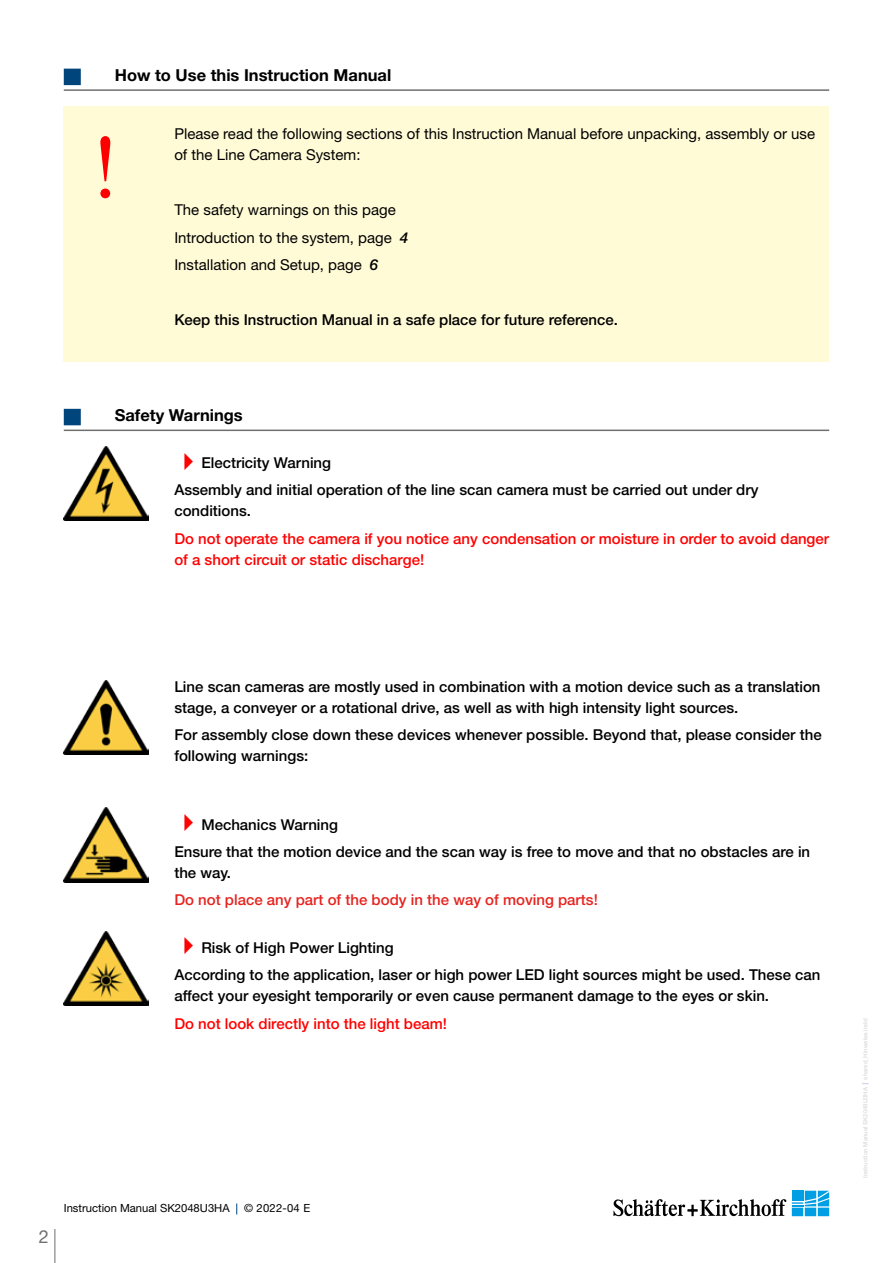
<style>
.page{position:relative;width:893px;height:1263px;background:#fff}
.page>*{position:absolute;margin:0;border:0;box-sizing:border-box;transform-origin:0 0}
.t1{font:90px "Times New Roman";color:#f00}
.t2{font:18px "Helvetica Neue";color:#706f6f}
.t3{font:700 16.5px "Helvetica Neue";color:#000}
.t4{font:500 15px/27.3px "Helvetica Neue";color:#000}
.t5{font:15px/27.3px "Helvetica Neue";color:#000}
.t6{font:500 15px/21px "Helvetica Neue";color:#f00}
.t7{font:500 15px "Helvetica Neue";color:#e52420}
.t8{font:11.25px "Helvetica Neue";color:#000}
.t9{font:500 6px "Helvetica Neue";color:#dadada}
.s1{font-weight:500;font-style:italic}
.s2{color:#f00}
</style>
<div class="page">
<svg style="left:792px;top:1206px;width:37px;height:10px"></svg>
<div style="left:792px;top:1208px;width:11px;height:8px;background:#009fe3"></div>
<div style="left:805px;top:1207px;width:11px;height:9px;background:#009fe3"></div>
<div style="left:818px;top:1207px;width:11px;height:9px;background:#009fe3"></div>
<svg style="left:792px;top:1191px;width:37px;height:15px"></svg>
<svg style="left:613px;top:1199px;width:173px;height:17px"></svg>
<hr style="left:55px;top:1229px;width:1px;height:34px;background:#706f6f">
<div style="left:64px;top:69px;width:17px;height:16px;background:#00457b"></div>
<hr style="left:64px;top:89px;width:765px;height:2px;background:#706f6f">
<div style="left:64px;top:409px;width:17px;height:16px;background:#00457b"></div>
<hr style="left:64px;top:430px;width:765px;height:1px;background:#706f6f">
<div style="left:64px;top:106px;width:765px;height:255px;background:#fffbd7"></div>
<img style="left:64px;top:808px;width:85px;height:74px">
<img style="left:64px;top:446px;width:85px;height:75px">
<img style="left:64px;top:680px;width:85px;height:75px">
<img style="left:64px;top:931px;width:85px;height:75px">
<p class="t3" style="left:115px;top:65px;width:278px">How to Use this Instruction Manual</p>
<h1 class="t1" style="left:90px;top:103px;width:31px">!</h1>
<p class="t5" style="left:174px;top:123px;width:642px;line-height:21px">Please read the following sections of this Instruction Manual before unpacking, assembly or use of the Line Camera System:</p>
<p class="t5" style="left:174px;top:196px;width:235px">The safety warnings on this page<br>Introduction to the system, page <span class="s1">4<br></span>Installation and Setup, page <span class="s1">6</span></p>
<p class="t4" style="left:174px;top:306px;width:445px">Keep this Instruction Manual in a safe place for future reference.</p>
<p class="t3" style="left:115px;top:405px;width:130px">Safety Warnings</p>
<p class="t4" style="left:174px;top:449px;width:586px"><span class="s2">✔</span>Electricity Warning<br>Assembly and initial operation of the line scan camera must be carried out under dry</p>
<p class="t4" style="left:174px;top:497px;width:78px">conditions.</p>
<p class="t6" style="left:174px;top:528px;width:656px">Do not operate the camera if you notice any condensation or moisture in order to avoid danger of a short circuit or static discharge!</p>
<p class="t4" style="left:174px;top:676px;width:648px;line-height:21px">Line scan cameras are mostly used in combination with a motion device such as a translation stage, a conveyer or a rotational drive, as well as with high intensity light sources.</p>
<p class="t4" style="left:174px;top:724px;width:649px;line-height:21px">For assembly close down these devices whenever possible. Beyond that, please consider the following warnings:</p>
<p class="t4" style="left:174px;top:810px;width:637px"><span class="s2">✔</span>Mechanics Warning<br>Ensure that the motion device and the scan way is free to move and that no obstacles are in</p>
<p class="t4" style="left:174px;top:859px;width:58px">the way.</p>
<p class="t7" style="left:174px;top:891px;width:425px">Do not place any part of the body in the way of moving parts!</p>
<p class="t4" style="left:174px;top:934px;width:648px"><span class="s2">✔</span>Risk of High Power Lighting<br>According to the application, laser or high power LED light sources might be used. These can</p>
<p class="t4" style="left:174px;top:982px;width:596px">affect your eyesight temporarily or even cause permanent damage to the eyes or skin.</p>
<p class="t6" style="left:174px;top:1013px;width:274px">Do not look directly into the light beam!</p>
<p class="t2" style="left:39px;top:1226px;width:12px">2</p>
<p class="t8" style="left:64px;top:1201px;width:167px">Instruction Manual SK2048U3HA</p>
<p class="t8" style="left:244px;top:1201px;width:68px">© 2022-04 E</p>
<p class="t9" style="left:862px;top:1079px;width:62px;rotate:-90deg">shared_Hinweise.indd</p>
<p class="t9" style="left:862px;top:1178px;width:92px;rotate:-90deg">Instruction Manual SK2048U3HA</p>
</div>
